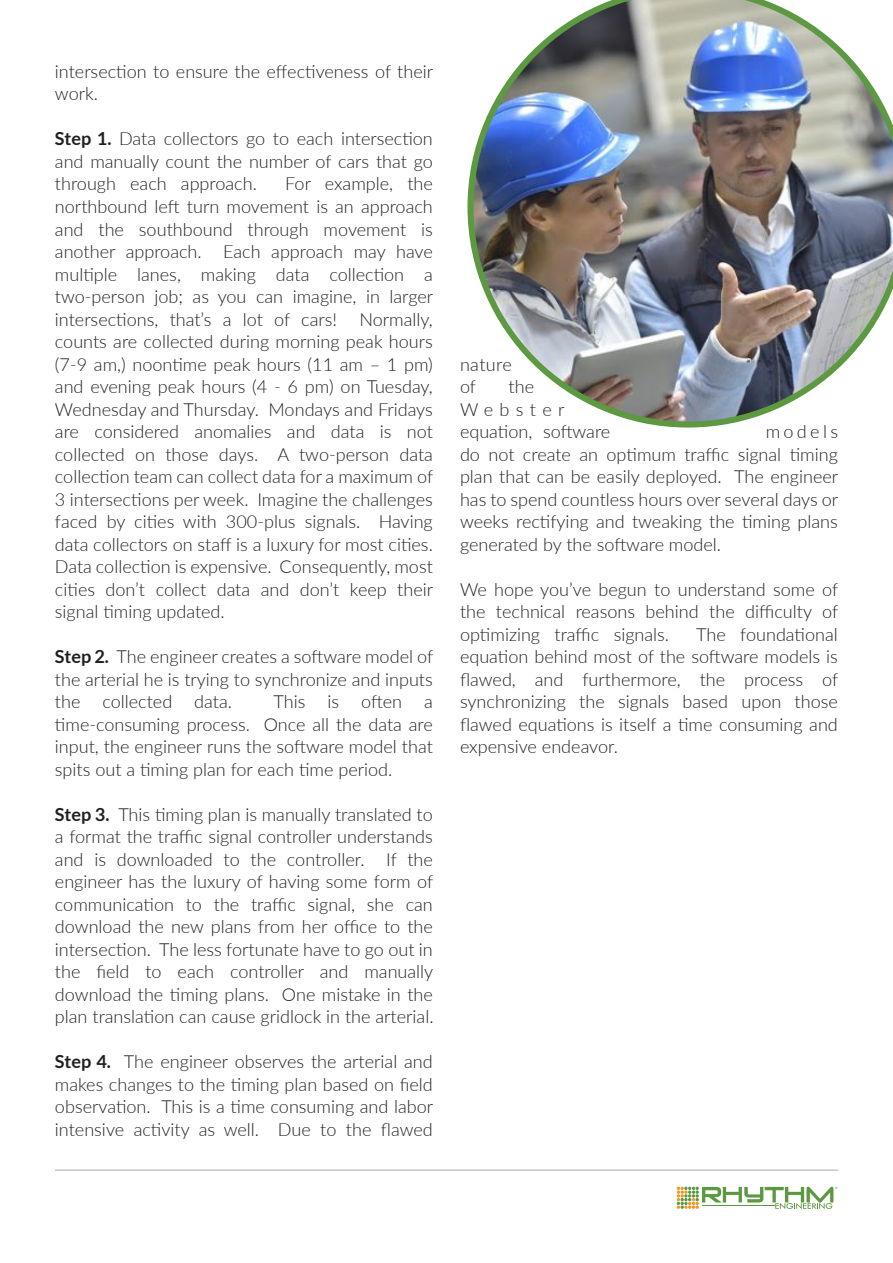
<style>
.page{position:relative;width:893px;height:1263px;background:#fff}
.page>*{position:absolute;margin:0;border:0;box-sizing:border-box;transform-origin:0 0}
.t1{font:300 18px/22.5px "Lato";color:#231f20;text-align:justify}
.t2{font:300 18px/22.5px "Lato";letter-spacing:.02em;color:#231f20}
.t3{font:3.15px "Lato";color:#5d9941}
.s1{font-weight:700}
</style>
<div class="page">
<svg style="left:677px;top:1186px;width:156px;height:23px"></svg>
<hr style="left:55px;top:1170px;width:783px;height:1px;background:#a8a9ad">
<img style="left:467px;top:0;width:426px;height:427px">
<p class="t1" style="left:55px;top:60px;width:380px">intersection to ensure the effectiveness of their work.</p>
<p class="t1" style="left:55px;top:127px;width:379px"><span class="s1">Step 1.</span> Data collectors go to each intersection and manually count the number of cars that go through each approach.</p>
<p class="t1" style="left:55px;top:172px;width:380px;text-indent:230px">For example, the northbound left turn movement is an approach and the southbound through movement is another approach. Each approach may have multiple lanes, making data collection a two-person job; as you can imagine, in larger intersections, that’s a lot of cars! Normally, counts are collected during morning peak hours (7-9 am,) noontime peak hours (11 am – 1 pm) and evening peak hours (4 - 6 pm) on Tuesday, Wednesday and Thursday. Mondays and Fridays are considered anomalies and data is not collected on those days. A two-person data collection team can collect data for a maximum of 3 intersections per week. Imagine the challenges faced by cities with 300-plus signals. Having data collectors on staff is a luxury for most cities.<br>Data collection is expensive. Consequently, most cities don’t collect data and don’t keep their signal timing updated.</p>
<p class="t1" style="left:55px;top:645px;width:380px"><span class="s1">Step 2.</span> The engineer creates a software model of the arterial he is trying to synchronize and inputs the collected data.</p>
<p class="t1" style="left:55px;top:690px;width:379px;text-indent:219px">This is often a time-consuming process. Once all the data are input, the engineer runs the software model that spits out a timing plan for each time period.</p>
<p class="t1" style="left:55px;top:802px;width:380px"><span class="s1">Step 3.</span> This timing plan is manually translated to a format the traffic signal controller understands and is downloaded to the controller. If the engineer has the luxury of having some form of communication to the traffic signal, she can download the new plans from her office to the intersection. The less fortunate have to go out in the field to each controller and manually download the timing plans. One mistake in the plan translation can cause gridlock in the arterial.</p>
<p class="t1" style="left:55px;top:1050px;width:380px"><span class="s1">Step 4.</span> The engineer observes the arterial and makes changes to the timing plan based on field observation. This is a time consuming and labor intensive activity as well. Due to the flawed</p>
<p class="t2" style="left:460px;top:352px;width:53px">nature of</p>
<p class="t1" style="left:460px;top:375px;width:152px;text-align:left;text-indent:49px">the<br>Webster equation, software</p>
<p class="t1" style="left:460px;top:420px;width:380px;text-indent:306px">models do not create an optimum traffic signal timing plan that can be easily deployed. The engineer has to spend countless hours over several days or weeks rectifying and tweaking the timing plans generated by the software model.</p>
<p class="t1" style="left:460px;top:577px;width:380px">We hope you’ve begun to understand some of the technical reasons behind the difficulty of optimizing traffic signals.</p>
<p class="t1" style="left:460px;top:622px;width:380px;text-indent:236px">The foundational equation behind most of the software models is flawed, and furthermore, the process of synchronizing the signals based upon those flawed equations is itself a time consuming and expensive endeavor.</p>
<p class="t3" style="left:835px;top:1186px;width:4px">®</p>
</div>
